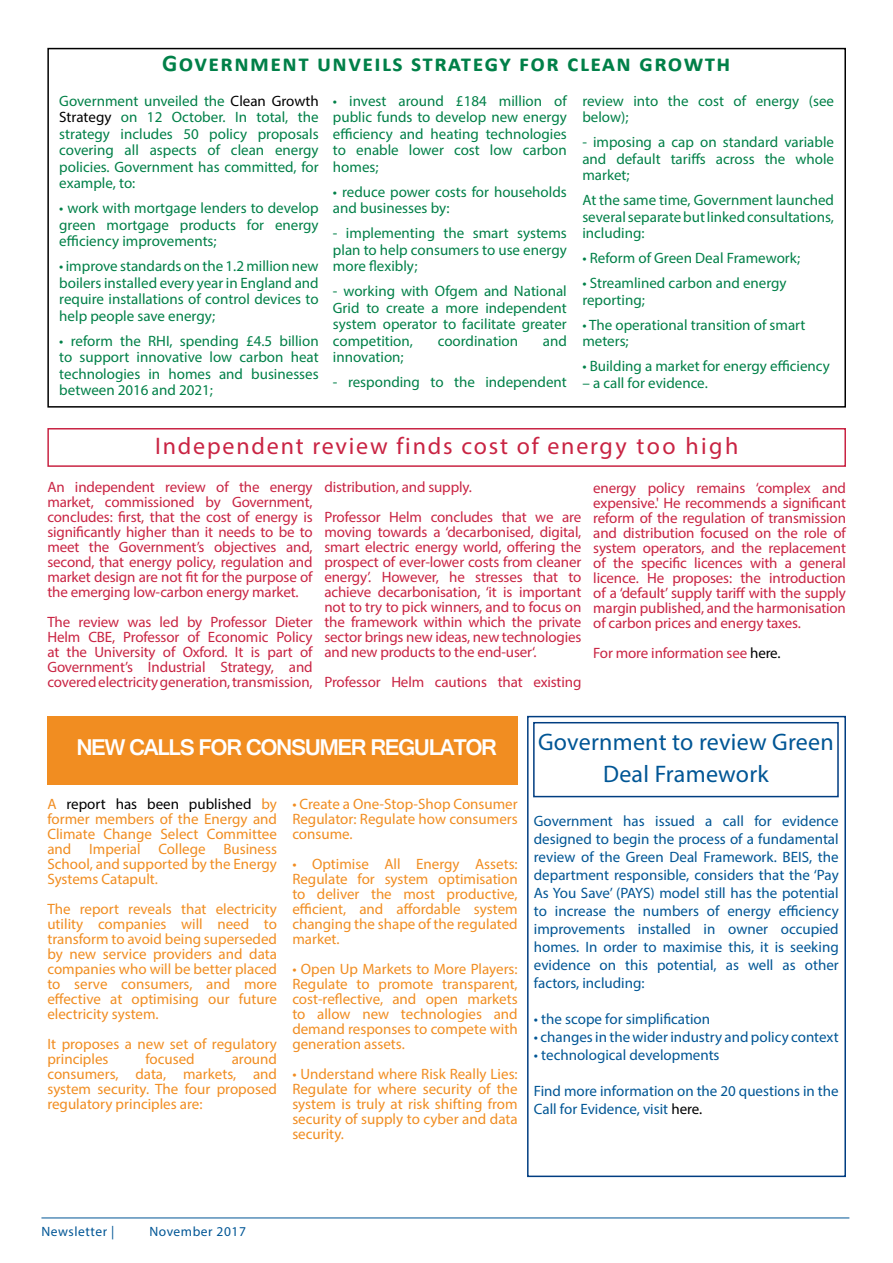
<style>
.page{position:relative;width:893px;height:1263px;background:#fff}
.page>*{position:absolute;margin:0;border:0;box-sizing:border-box;transform-origin:0 0}
.t1{font:24px "Myriad Pro";letter-spacing:.075em;color:#c92443}
.t2{font:700 24px "Calibri";letter-spacing:.06em;color:#008048}
.t3{font:24px/31.5px "Myriad Pro";letter-spacing:.01em;color:#005695;text-align:center}
.t4{font:700 24px "Gautami";letter-spacing:-.06em;color:#fff}
.t5{font:15px/16.5px "Myriad Pro";color:#008048;text-align:justify}
.t6{font:15px/15px "Myriad Pro";letter-spacing:-.01em;color:#c92443;text-align:justify}
.t7{font:15px/15px "Myriad Pro";color:#f18d21;text-align:justify}
.t8{font:15px/18px "Myriad Pro";color:#005695;text-align:justify}
.t9{font:13.5px "Myriad Pro";letter-spacing:.04em;color:#005695}
.s1{color:#000}
</style>
<div class="page">
<div style="left:47px;top:716px;width:471px;height:68px;background:#f18d21"></div>
<div style="left:533px;top:722px;width:306px;height:75px;border:2px solid #003d81"></div>
<div style="left:527px;top:716px;width:319px;height:461px;border:2px solid #003d81"></div>
<div style="left:47px;top:48px;width:799px;height:360px;border:2px solid #000"></div>
<hr style="left:41px;top:1217px;width:808px;height:1px;background:#005695">
<div style="left:47px;top:428px;width:799px;height:39px;border:2px solid #c92443"></div>
<h1 class="t2" style="left:162px;top:48px;width:570px">Government unveils strategy for clean growth</h1>
<p class="t5" style="left:59px;top:92px;width:261px">Government unveiled the <span class="s1">Clean Growth Strategy</span> on 12 October. In total, the strategy includes 50 policy proposals covering all aspects of clean energy policies. Government has committed, for example, to:</p>
<p class="t5" style="left:59px;top:200px;width:261px">• work with mortgage lenders to develop green mortgage products for energy efficiency improvements;</p>
<p class="t5" style="left:59px;top:258px;width:261px">• improve standards on the 1.2 million new boilers installed every year in England and require installations of control devices to help people save energy;</p>
<p class="t5" style="left:59px;top:332px;width:261px">• reform the RHI, spending £4.5 billion to support innovative low carbon heat technologies in homes and businesses between 2016 and 2021;</p>
<p class="t5" style="left:333px;top:92px;width:235px">• invest around £184 million of public funds to develop new energy efficiency and heating technologies to enable lower cost low carbon homes;</p>
<p class="t5" style="left:333px;top:183px;width:235px">• reduce power costs for households and businesses by:</p>
<p class="t5" style="left:333px;top:225px;width:235px">- implementing the smart systems plan to help consumers to use energy more flexibly;</p>
<p class="t5" style="left:333px;top:283px;width:235px">- working with Ofgem and National Grid to create a more independent system operator to facilitate greater competition,</p>
<p class="t5" style="left:582px;top:92px;width:253px">review into the cost of energy (see below);</p>
<p class="t5" style="left:582px;top:134px;width:253px">- imposing a cap on standard variable and default tariffs across the whole market;</p>
<p class="t5" style="left:582px;top:192px;width:253px">At the same time, Government launched several separate but linked consultations, including:</p>
<p class="t5" style="left:582px;top:250px;width:219px">• Reform of Green Deal Framework;</p>
<p class="t5" style="left:582px;top:275px;width:206px">• Streamlined carbon and energy reporting;</p>
<p class="t5" style="left:582px;top:316px;width:225px">• The operational transition of smart meters;</p>
<p class="t5" style="left:582px;top:358px;width:249px">• Building a market for energy efficiency</p>
<p class="t5" style="left:582px;top:374px;width:127px">– a call for evidence.</p>
<p class="t5" style="left:438px;top:332px;width:82px">coordination</p>
<p class="t5" style="left:543px;top:332px;width:26px">and</p>
<p class="t5" style="left:333px;top:349px;width:72px">innovation;</p>
<p class="t5" style="left:333px;top:374px;width:235px">- responding to the independent</p>
<h1 class="t1" style="left:155px;top:431px;width:585px">Independent review finds cost of energy too high</h1>
<p class="t6" style="left:47px;top:479px;width:267px">An independent review of the energy market, commissioned by Government, concludes: first, that the cost of energy is significantly higher than it needs to be to meet the Government’s objectives and, second, that energy policy, regulation and market design are not fit for the purpose of the emerging low-carbon energy market.</p>
<p class="t6" style="left:47px;top:614px;width:267px">The review was led by Professor Dieter Helm CBE, Professor of Economic Policy at the University of Oxford. It is part of Government’s Industrial Strategy, and covered electricity generation, transmission,</p>
<p class="t6" style="left:324px;top:472px;width:258px;line-height:30px">distribution, and supply.<br>Professor Helm concludes that we are</p>
<p class="t6" style="left:324px;top:524px;width:258px">moving towards a ‘decarbonised, digital, smart electric energy world, offering the prospect of ever-lower costs from cleaner energy’. However, he stresses that to achieve decarbonisation, ‘it is important not to try to pick winners, and to focus on the framework within which the private sector brings new ideas, new technologies and new products to the end-user‘.</p>
<p class="t6" style="left:324px;top:674px;width:258px">Professor Helm cautions that existing</p>
<p class="t6" style="left:593px;top:480px;width:254px">energy policy remains ‘complex and expensive.' He recommends a significant reform of the regulation of transmission and distribution focused on the role of system operators, and the replacement of the specific licences with a general licence. He proposes: the introduction of a ‘default’ supply tariff with the supply margin published, and the harmonisation of carbon prices and energy taxes.</p>
<p class="t6" style="left:593px;top:645px;width:189px">For more information see <span class="s1">here.</span></p>
<h1 class="t4" style="left:76px;top:732px;width:422px">NEW CALLS FOR CONSUMER REGULATOR</h1>
<p class="t7" style="left:47px;top:796px;width:231px">A <span class="s1">report has been published</span> by former members of the Energy and Climate Change Select Committee and Imperial College Business School, and supported by the Energy Systems Catapult.</p>
<p class="t7" style="left:47px;top:901px;width:231px">The report reveals that electricity utility companies will need to transform to avoid being superseded by new service providers and data companies who will be better placed to serve consumers, and more effective at optimising our future electricity system.</p>
<p class="t7" style="left:47px;top:1036px;width:231px">It proposes a new set of regulatory principles</p>
<p class="t7" style="left:145px;top:1051px;width:51px">focused</p>
<p class="t7" style="left:47px;top:1051px;width:231px;text-indent:184px">around consumers, data, markets, and system security. The four proposed regulatory principles are:</p>
<p class="t7" style="left:292px;top:796px;width:227px">• Create a One-Stop-Shop Consumer Regulator: Regulate how consumers consume.</p>
<p class="t7" style="left:292px;top:856px;width:227px">• Optimise All Energy Assets:<br>Regulate for system optimisation to deliver the most productive, efficient, and affordable system changing the shape of the regulated market.</p>
<p class="t7" style="left:292px;top:961px;width:227px">• Open Up Markets to More Players:<br>Regulate to promote transparent, cost-reflective, and open markets to allow new technologies and demand responses to compete with generation assets.</p>
<p class="t7" style="left:292px;top:1066px;width:227px">• Understand where Risk Really Lies:<br>Regulate for where security of the system is truly at risk shifting from security of supply to cyber and data security.</p>
<h1 class="t3" style="left:538px;top:726px;width:297px">Government to review Green<br>Deal Framework</h1>
<p class="t8" style="left:534px;top:811px;width:306px">Government has issued a call for evidence designed to begin the process of a fundamental review of the Green Deal Framework. BEIS, the department responsible, considers that the ‘Pay As You Save’ (PAYS) model still has the potential to increase the numbers of energy efficiency improvements installed in owner occupied homes. In order to maximise this, it is seeking evidence on this potential, as well as other factors, including:</p>
<p class="t8" style="left:534px;top:1009px;width:178px">• the scope for simplification</p>
<p class="t8" style="left:534px;top:1027px;width:306px">• changes in the wider industry and policy context</p>
<p class="t8" style="left:534px;top:1045px;width:187px">• technological developments</p>
<p class="t8" style="left:534px;top:1081px;width:306px">Find more information on the 20 questions in the<br>Call for Evidence, visit <span class="s1">here.</span></p>
<p class="t9" style="left:41px;top:1223px;width:74px">Newsletter |</p>
<p class="t9" style="left:149px;top:1223px;width:98px">November 2017</p>
</div>
